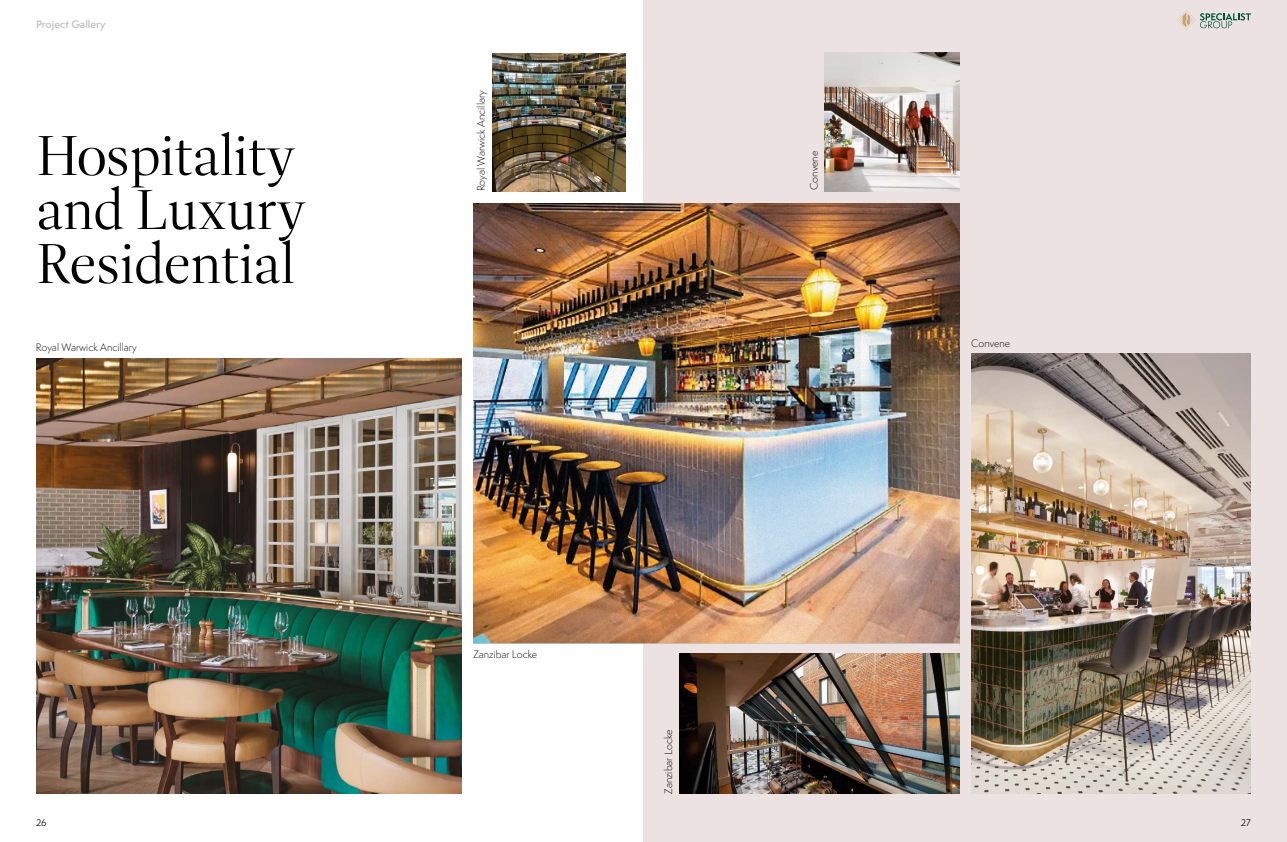
<style>
.page{position:relative;width:1287px;height:842px;background:#fff}
.page>*{position:absolute;margin:0;border:0;box-sizing:border-box;transform-origin:0 0}
.t1{font:300 57px/54px "Dashiell Fine";letter-spacing:-.01em;color:#000}
.t2{font:300 10px "Semplicita Pro";color:#000}
.t3{font:600 10px "Semplicita Pro";color:#c3c3c6}
.t4{font:9px "Semplicita Pro";color:#000}
</style>
<div class="page">
<div style="left:643px;top:0;width:644px;height:842px;background:#ece2e1"></div>
<img style="left:474px;top:203px;width:485px;height:440px">
<img style="left:36px;top:358px;width:426px;height:436px">
<img style="left:679px;top:654px;width:280px;height:140px">
<img style="left:971px;top:354px;width:280px;height:440px">
<img style="left:492px;top:53px;width:134px;height:139px">
<img style="left:825px;top:52px;width:134px;height:139px">
<svg style="left:1176px;top:10px;width:75px;height:20px"></svg>
<p class="t3" style="left:36px;top:17px;width:71px">Project Gallery</p>
<h1 class="t1" style="left:36px;top:130px;width:261px">Hospitality</h1>
<h1 class="t1" style="left:36px;top:184px;width:271px">and Luxury<br>Residential</h1>
<p class="t2" style="left:36px;top:340px;width:102px">Royal Warwick Ancillary</p>
<p class="t2" style="left:474px;top:191px;width:102px;rotate:-90deg">Royal Warwick Ancillary</p>
<p class="t2" style="left:807px;top:190px;width:40px;rotate:-90deg">Convene</p>
<p class="t2" style="left:473px;top:647px;width:65px">Zanzibar Locke</p>
<p class="t2" style="left:662px;top:794px;width:65px;rotate:-90deg">Zanzibar Locke</p>
<p class="t2" style="left:971px;top:336px;width:40px">Convene</p>
<p class="t4" style="left:36px;top:816px;width:12px">26</p>
<p class="t4" style="left:1241px;top:816px;width:12px">27</p>
</div>
